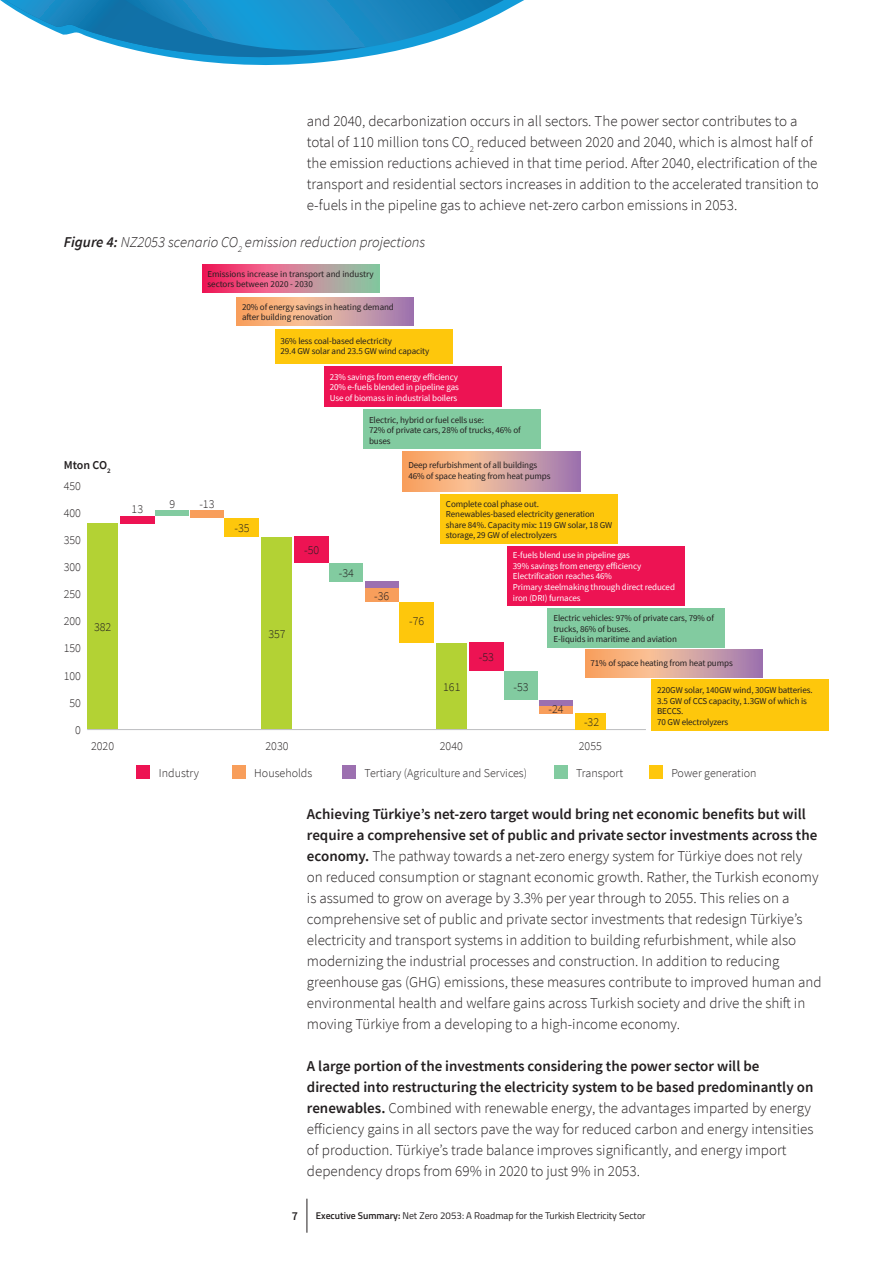
<style>
.page{position:relative;width:893px;height:1263px;background:#fff}
.page>*{position:absolute;margin:0;border:0;box-sizing:border-box;transform-origin:0 0}
.t1{font:300 15px/21px "Source Sans Pro";color:#231f20}
.t2{font:italic 300 15px "Source Sans Pro";color:#231f20}
.t3{font:300 12px "Source Sans Pro";color:#231f20}
.t4{font:600 12px "Source Sans Pro";letter-spacing:-.01em;color:#231f20}
.t5{font:9.75px "Titillium";color:#231f20}
.t6{font:9px/10.5px "Source Sans Pro";letter-spacing:-.01em;color:#231f20}
.t7{font:9px/10.5px "Source Sans Pro";letter-spacing:-.01em;color:#fff}
.s1{font-weight:600}
</style>
<div class="page">
<hr style="left:307px;top:1199px;width:1px;height:34px;background:#231f20">
<svg style="left:0;top:0;width:524px;height:65px"></svg>
<div style="left:554px;top:765px;width:14px;height:14px;background:#82cba0"></div>
<div style="left:342px;top:765px;width:14px;height:14px;background:#9c70b0"></div>
<div style="left:232px;top:765px;width:14px;height:14px;background:#f89e5b"></div>
<div style="left:136px;top:765px;width:14px;height:14px;background:#ed1353"></div>
<div style="left:649px;top:765px;width:14px;height:14px;background:#fec70c"></div>
<hr style="left:87px;top:729px;width:559px;height:1px;background:#bcbdc0">
<div style="left:87px;top:523px;width:31px;height:206px;background:#b3d234"></div>
<div style="left:262px;top:537px;width:30px;height:192px;background:#b3d234"></div>
<div style="left:436px;top:643px;width:31px;height:86px;background:#b3d234"></div>
<div style="left:575px;top:713px;width:31px;height:16px;background:#fec70c"></div>
<div style="left:120px;top:516px;width:34px;height:7px;background:#ed1353"></div>
<div style="left:295px;top:537px;width:34px;height:26px;background:#ed1353"></div>
<div style="left:469px;top:642px;width:34px;height:29px;background:#ed1353"></div>
<div style="left:400px;top:602px;width:34px;height:41px;background:#fec70c"></div>
<div style="left:225px;top:518px;width:34px;height:19px;background:#fec70c"></div>
<div style="left:155px;top:511px;width:34px;height:5px;background:#82cba0"></div>
<div style="left:190px;top:511px;width:34px;height:7px;background:#f89e5b"></div>
<div style="left:365px;top:582px;width:33px;height:7px;background:#9c70b0"></div>
<div style="left:330px;top:563px;width:33px;height:19px;background:#82cba0"></div>
<div style="left:504px;top:671px;width:34px;height:29px;background:#82cba0"></div>
<div style="left:365px;top:588px;width:33px;height:14px;background:#f89e5b"></div>
<div style="left:539px;top:700px;width:34px;height:6px;background:#9c70b0"></div>
<div style="left:539px;top:706px;width:34px;height:7px;background:#f89e5b"></div>
<div style="left:651px;top:680px;width:178px;height:51px;background:#fec70c"></div>
<div style="left:440px;top:494px;width:178px;height:50px;background:#fec70c"></div>
<div style="left:275px;top:329px;width:178px;height:34px;background:#fec70c"></div>
<div style="left:547px;top:608px;width:178px;height:39px;background:#82cba0"></div>
<div style="left:363px;top:409px;width:178px;height:40px;background:#82cba0"></div>
<div style="left:507px;top:546px;width:178px;height:59px;background:#ed1353"></div>
<div style="left:324px;top:366px;width:178px;height:41px;background:#ed1353"></div>
<svg style="left:585px;top:649px;width:65px;height:29px;background:#f8ae77"></svg>
<div style="left:650px;top:649px;width:113px;height:29px;background:linear-gradient(to right,#fac69b,#9b74b2)"></div>
<svg style="left:236px;top:297px;width:66px;height:29px;background:#f8ae77"></svg>
<div style="left:302px;top:297px;width:112px;height:29px;background:linear-gradient(to right,#f9c59b,#9d75b2)"></div>
<svg style="left:202px;top:264px;width:65px;height:29px;background:#ef3d71"></svg>
<div style="left:267px;top:264px;width:113px;height:29px;background:linear-gradient(to right,#f36d97,#82cca4)"></div>
<svg style="left:402px;top:451px;width:66px;height:41px;background:#f8ae77"></svg>
<div style="left:468px;top:451px;width:112px;height:41px;background:linear-gradient(to right,#f9c59b,#9d76b2)"></div>
<p class="t1" style="left:307px;top:111px;width:513px">and 2040, decarbonization occurs in all sectors. The power sector contributes to a total of 110 million tons CO<sub>2</sub> reduced between 2020 and 2040, which is almost half of the emission reductions achieved in that time period. After 2040, electrification of the transport and residential sectors increases in addition to the accelerated transition to e-fuels in the pipeline gas to achieve net-zero carbon emissions in 2053.</p>
<p class="t2" style="left:64px;top:233px;width:363px"><span class="s1">Figure 4:</span> NZ2053 scenario CO<sub>2</sub> emission reduction projections</p>
<p class="t6" style="left:207px;top:269px;width:168px">Emissions increase in transport and industry sectors between 2020 - 2030</p>
<p class="t6" style="left:242px;top:301px;width:153px">20% of energy savings in heating demand after building renovation</p>
<p class="t6" style="left:281px;top:335px;width:150px">36% less coal-based electricity<br>29.4 GW solar and 23.5 GW wind capacity</p>
<p class="t7" style="left:330px;top:371px;width:131px;text-align:justify">23% savings from energy efficiency 20% e-fuels blended in pipeline gas Use of biomass in industrial boilers</p>
<p class="t4" style="left:64px;top:457px;width:48px">Mton CO<sub>2</sub></p>
<p class="t3" style="left:64px;top:479px;width:19px">450</p>
<p class="t3" style="left:64px;top:506px;width:19px">400</p>
<p class="t3" style="left:64px;top:533px;width:19px">350</p>
<p class="t3" style="left:64px;top:560px;width:19px">300</p>
<p class="t3" style="left:64px;top:587px;width:19px">250</p>
<p class="t3" style="left:64px;top:614px;width:19px">200</p>
<p class="t3" style="left:64px;top:641px;width:19px">150</p>
<p class="t3" style="left:64px;top:668px;width:19px">100</p>
<p class="t3" style="left:70px;top:695px;width:13px">50</p>
<p class="t3" style="left:75px;top:722px;width:7px">0</p>
<p class="t3" style="left:94px;top:619px;width:19px">382</p>
<p class="t3" style="left:132px;top:501px;width:13px">13</p>
<p class="t3" style="left:169px;top:497px;width:7px">9</p>
<p class="t3" style="left:199px;top:497px;width:17px">-13</p>
<p class="t3" style="left:234px;top:520px;width:17px">-35</p>
<p class="t3" style="left:304px;top:543px;width:17px">-50</p>
<p class="t3" style="left:268px;top:626px;width:19px">357</p>
<p class="t3" style="left:339px;top:566px;width:17px">-34</p>
<p class="t6" style="left:369px;top:414px;width:153px">Electric, hybrid or fuel cells use:<br>72% of private cars, 28% of trucks, 46% of buses</p>
<p class="t6" style="left:408px;top:460px;width:144px">Deep refurbishment of all buildings<br>46% of space heating from heat pumps</p>
<p class="t3" style="left:374px;top:588px;width:17px">-36</p>
<p class="t3" style="left:409px;top:614px;width:17px">-76</p>
<p class="t6" style="left:446px;top:498px;width:168px">Complete coal phase out.<br>Renewables-based electricity generation share 84%. Capacity mix: 119 GW solar, 18 GW storage, 29 GW of electrolyzers</p>
<p class="t7" style="left:513px;top:550px;width:164px">E-fuels blend use in pipeline gas<br>39% savings from energy efficiency<br>Electrification reaches 46%<br>Primary steelmaking through direct reduced iron (DRI) furnaces</p>
<p class="t3" style="left:443px;top:679px;width:19px">161</p>
<p class="t3" style="left:479px;top:650px;width:17px">-53</p>
<p class="t3" style="left:514px;top:679px;width:17px">-53</p>
<p class="t6" style="left:553px;top:613px;width:162px">Electric vehicles: 97% of private cars, 79% of trucks, 86% of buses.<br>E-liquids in maritime and aviation</p>
<p class="t3" style="left:548px;top:702px;width:17px">-24</p>
<p class="t6" style="left:590px;top:658px;width:144px">71% of space heating from heat pumps</p>
<p class="t3" style="left:584px;top:714px;width:17px">-32</p>
<p class="t6" style="left:657px;top:685px;width:157px">220GW solar, 140GW wind, 30GW batteries.<br>3.5 GW of CCS capacity, 1.3GW of which is<br>BECCS.<br>70 GW electrolyzers</p>
<p class="t3" style="left:91px;top:738px;width:24px">2020</p>
<p class="t3" style="left:265px;top:738px;width:24px">2030</p>
<p class="t3" style="left:440px;top:738px;width:24px">2040</p>
<p class="t3" style="left:579px;top:738px;width:24px">2055</p>
<p class="t3" style="left:159px;top:765px;width:41px">Industry</p>
<p class="t3" style="left:254px;top:765px;width:60px">Households</p>
<p class="t3" style="left:364px;top:765px;width:164px">Tertiary (Agriculture and Services)</p>
<p class="t3" style="left:576px;top:765px;width:48px">Transport</p>
<p class="t3" style="left:671px;top:765px;width:87px">Power generation</p>
<p class="t1" style="left:307px;top:804px;width:516px"><span class="s1">Achieving Türkiye’s net-zero target would bring net economic benefits but will require a comprehensive set of public and private sector investments across the economy.</span> The pathway towards a net-zero energy system for Türkiye does not rely on reduced consumption or stagnant economic growth. Rather, the Turkish economy is assumed to grow on average by 3.3% per year through to 2055. This relies on a comprehensive set of public and private sector investments that redesign Türkiye’s electricity and transport systems in addition to building refurbishment, while also modernizing the industrial processes and construction. In addition to reducing greenhouse gas (GHG) emissions, these measures contribute to improved human and environmental health and welfare gains across Turkish society and drive the shift in moving Türkiye from a developing to a high-income economy.</p>
<p class="t1" style="left:307px;top:1056px;width:508px"><span class="s1">A large portion of the investments considering the power sector will be directed into restructuring the electricity system to be based predominantly on renewables.</span> Combined with renewable energy, the advantages imparted by energy efficiency gains in all sectors pave the way for reduced carbon and energy intensities of production. Türkiye’s trade balance improves significantly, and energy import dependency drops from 69% in 2020 to just 9% in 2053.</p>
<p class="t4" style="left:292px;top:1208px;width:8px">7</p>
<p class="t5" style="left:316px;top:1209px;width:331px"><span class="s1">Executive Summary:</span> Net Zero 2053: A Roadmap for the Turkish Electricity Sector</p>
</div>
